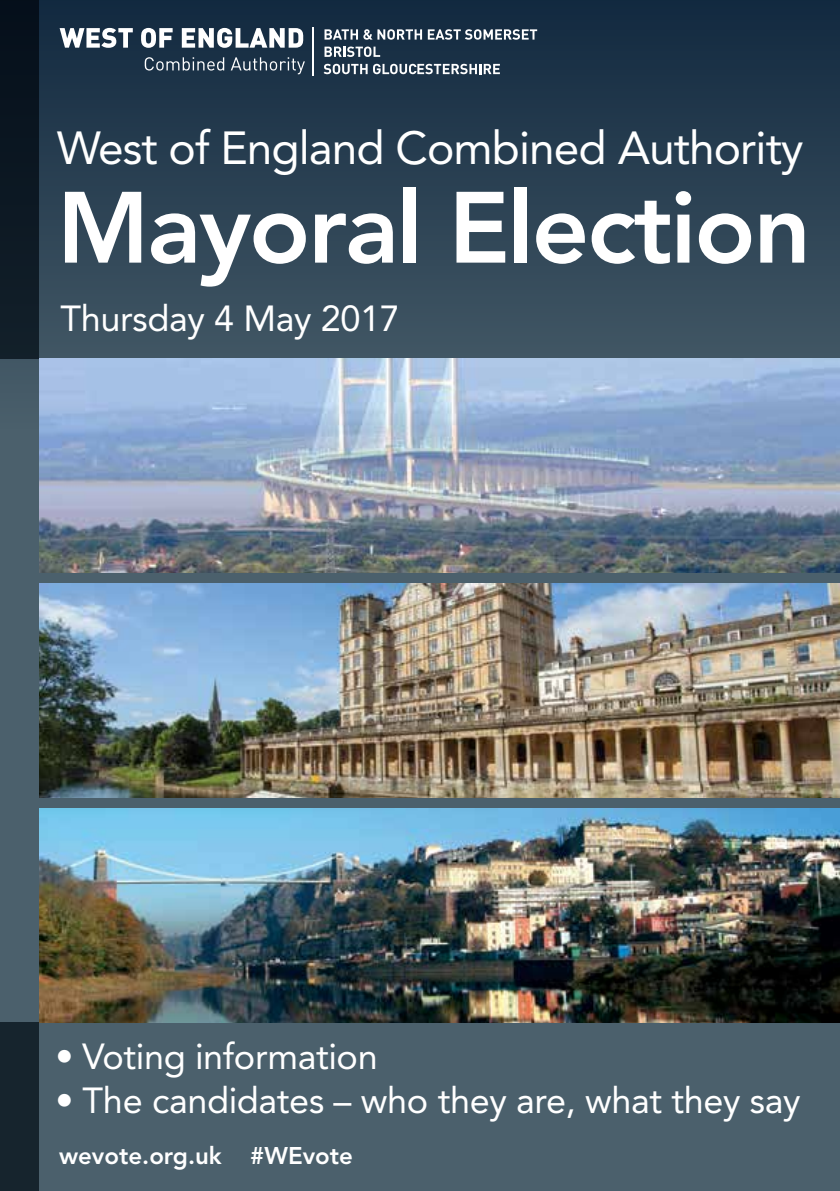
<style>
.page{position:relative;width:840px;height:1191px;background:#fff}
.page>*{position:absolute;margin:0;border:0;box-sizing:border-box;transform-origin:0 0}
.t1{font:800 100px "Avenir LT Std";letter-spacing:-.02em;color:#fff}
.t2{font:46px "Avenir LT Std";letter-spacing:-.02em;color:#fff}
.t3{font:36px "Avenir LT Std";letter-spacing:-.01em;color:#fff}
.t4{font:800 24px "Avenir LT Std";color:#fff}
</style>
<div class="page">
<div style="left:0;top:0;width:839px;height:1191px;background:#4b606c"></div>
<div style="left:0;top:0;width:839px;height:465px;background:linear-gradient(to bottom,#12293f,#506570)"></div>
<div style="left:0;top:0;width:39px;height:359px;background:#0c1822"></div>
<div style="left:0;top:1022px;width:39px;height:169px;background:#16242d"></div>
<img style="left:39px;top:808px;width:800px;height:214px">
<img style="left:39px;top:583px;width:800px;height:214px">
<img style="left:39px;top:359px;width:800px;height:213px">
<svg style="left:60px;top:28px;width:73px;height:20px"></svg>
<svg style="left:141px;top:28px;width:31px;height:20px"></svg>
<svg style="left:182px;top:28px;width:121px;height:20px;background:#9ca6af"></svg>
<svg style="left:145px;top:57px;width:79px;height:14px"></svg>
<svg style="left:230px;top:57px;width:75px;height:17px"></svg>
<svg style="left:324px;top:29px;width:213px;height:11px;background:#768390"></svg>
<svg style="left:324px;top:47px;width:56px;height:10px"></svg>
<svg style="left:323px;top:64px;width:44px;height:10px"></svg>
<svg style="left:373px;top:64px;width:126px;height:10px"></svg>
<hr style="left:312px;top:27px;width:2px;height:48px;background:#fff">
<p class="t2" style="left:57px;top:121px;width:747px">West of England Combined Authority</p>
<h1 class="t1" style="left:57px;top:169px;width:755px">Mayoral Election</h1>
<p class="t3" style="left:60px;top:297px;width:341px">Thursday 4 May 2017</p>
<p class="t3" style="left:55px;top:1036px;width:324px">• Voting information</p>
<p class="t3" style="left:55px;top:1080px;width:746px">• The candidates – who they are, what they say</p>
<p class="t4" style="left:59px;top:1141px;width:295px">wevote.org.uk #WEvote</p>
</div>
